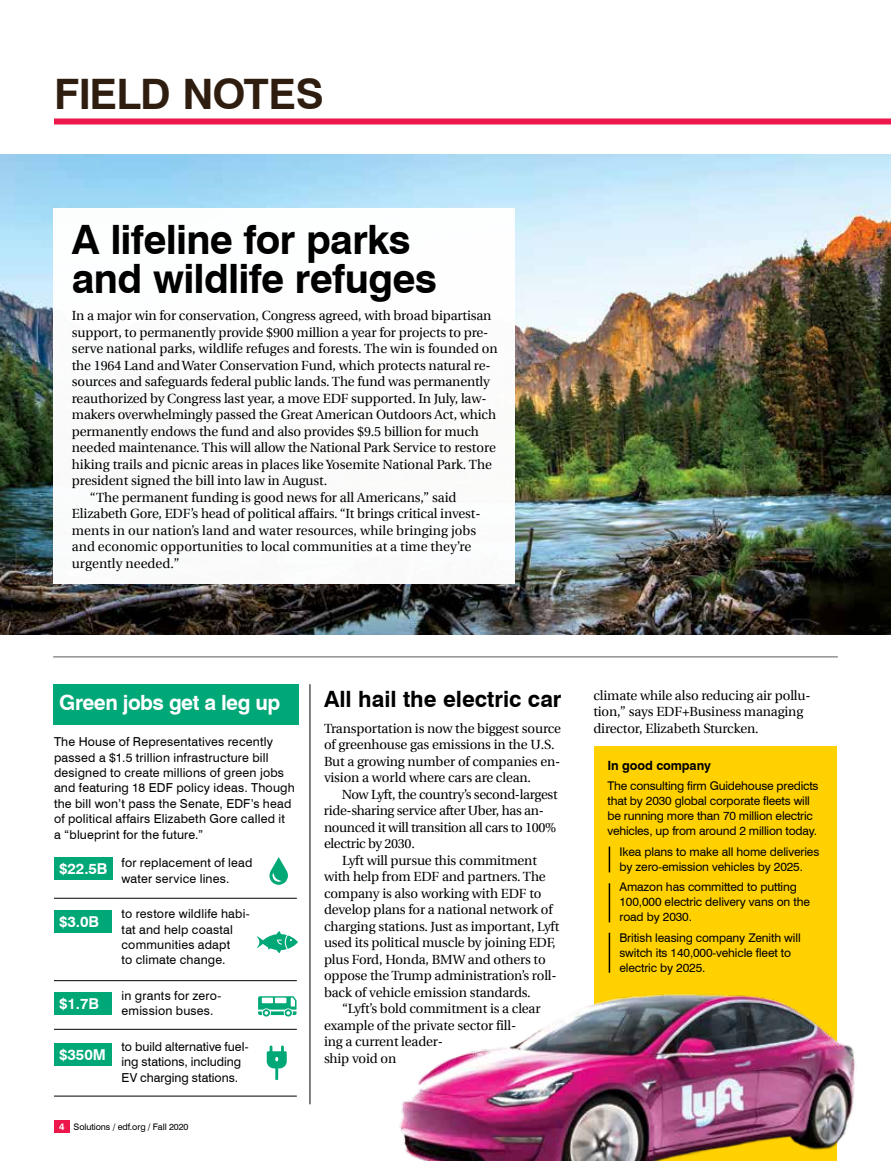
<style>
.page{position:relative;width:891px;height:1161px;background:#fff}
.page>*{position:absolute;margin:0;border:0;box-sizing:border-box;transform-origin:0 0}
.t1{font:700 42px "Swiss 721 BT";letter-spacing:-.015em;color:#2f1e10}
.t2{font:700 40.5px/39px "Swiss 721 BT";letter-spacing:-.015em;color:#000}
.t3{font:700 22.5px "Swiss 721 BT";color:#000}
.t4{font:700 21px "Swiss 721 BT";letter-spacing:-.025em;color:#fff}
.t5{font:700 15px "Swiss 721 BT";letter-spacing:-.01em;color:#fff}
.t6{font:13.35px/16.5px "Utopia";letter-spacing:-.01em;color:#000}
.t7{font:700 12.75px "Swiss 721 BT";letter-spacing:-.01em;color:#000}
.t8{font:12.3px/15.3px "Swiss 721 BT";letter-spacing:.015em;color:#000}
.t9{font:12px/15px "Swiss 721 BT";letter-spacing:-.01em;color:#000}
.t10{font:9px "Swiss 721 BT";letter-spacing:-.01em;color:#000}
.s1{font-weight:700;font-size:9.6px;color:#fff}
</style>
<div class="page">
<div style="left:54px;top:1120px;width:15px;height:13px;background:#ed174c"></div>
<img style="left:0;top:155px;width:891px;height:479px">
<div style="left:594px;top:747px;width:242px;height:414px;background:#ffd100"></div>
<svg style="left:609px;top:847px;width:1px;height:25px"></svg>
<hr style="left:609px;top:883px;width:1px;height:39px;background:#000">
<hr style="left:609px;top:933px;width:1px;height:40px;background:#000">
<hr style="left:53px;top:657px;width:785px;height:1px;background:#58595b">
<hr style="left:310px;top:684px;width:1px;height:420px;background:#000">
<img style="left:399px;top:992px;width:456px;height:169px">
<div style="left:53px;top:684px;width:245px;height:41px;background:#00a777"></div>
<svg style="left:257px;top:931px;width:41px;height:22px"></svg>
<svg style="left:258px;top:996px;width:39px;height:21px"></svg>
<svg style="left:269px;top:857px;width:19px;height:28px"></svg>
<svg style="left:267px;top:1046px;width:20px;height:34px"></svg>
<hr style="left:54px;top:898px;width:243px;height:1px;background:#000">
<hr style="left:54px;top:980px;width:243px;height:1px;background:#000">
<hr style="left:54px;top:1029px;width:243px;height:1px;background:#000">
<hr style="left:54px;top:1096px;width:243px;height:1px;background:#000">
<div style="left:54px;top:911px;width:57px;height:22px;background:#00a777"></div>
<div style="left:54px;top:992px;width:57px;height:22px;background:#00a777"></div>
<div style="left:54px;top:1044px;width:57px;height:22px;background:#00a777"></div>
<div style="left:54px;top:858px;width:59px;height:22px;background:#00a777"></div>
<div style="left:54px;top:208px;width:461px;height:375px;background:#fff"></div>
<div style="left:54px;top:118px;width:837px;height:6px;background:#ed174c"></div>
<h1 class="t1" style="left:54px;top:69px;width:271px">FIELD NOTES</h1>
<h2 class="t2" style="left:72px;top:220px;width:367px">A lifeline for parks and wildlife refuges</h2>
<p class="t6" style="left:72px;top:308px;width:421px">In a major win for conservation, Congress agreed, with broad bipartisan</p>
<p class="t6" style="left:72px;top:324px;width:418px">support, to permanently provide $900 million a year for projects to pre-</p>
<p class="t6" style="left:72px;top:341px;width:427px">serve national parks, wildlife refuges and forests. The win is founded on</p>
<p class="t6" style="left:72px;top:357px;width:420px">the 1964 Land and Water Conservation Fund, which protects natural re-</p>
<p class="t6" style="left:72px;top:374px;width:420px">sources and safeguards federal public lands. The fund was permanently</p>
<p class="t6" style="left:72px;top:390px;width:416px">reauthorized by Congress last year, a move EDF supported. In July, law-</p>
<p class="t6" style="left:72px;top:407px;width:426px">makers overwhelmingly passed the Great American Outdoors Act, which</p>
<p class="t6" style="left:72px;top:423px;width:409px">permanently endows the fund and also provides $9.5 billion for much</p>
<p class="t6" style="left:72px;top:440px;width:426px">needed maintenance. This will allow the National Park Service to restore</p>
<p class="t6" style="left:72px;top:456px;width:421px">hiking trails and picnic areas in places like Yosemite National Park. The</p>
<p class="t6" style="left:72px;top:473px;width:257px">president signed the bill into law in August.</p>
<p class="t6" style="left:90px;top:489px;width:368px">“The permanent funding is good news for all Americans,” said</p>
<p class="t6" style="left:72px;top:506px;width:410px">Elizabeth Gore, EDF’s head of political affairs. “It brings critical invest-</p>
<p class="t6" style="left:72px;top:522px;width:406px">ments in our nation’s land and water resources, while bringing jobs</p>
<p class="t6" style="left:72px;top:539px;width:401px">and economic opportunities to local communities at a time they’re</p>
<p class="t6" style="left:72px;top:555px;width:109px">urgently needed.”</p>
<h3 class="t4" style="left:59px;top:689px;width:223px">Green jobs get a leg up</h3>
<h3 class="t3" style="left:324px;top:685px;width:239px">All hail the electric car</h3>
<p class="t8" style="left:54px;top:734px;width:242px">The House of Representatives recently passed a $1.5 trillion infrastructure bill designed to create millions of green jobs and featuring 18 EDF policy ideas. Though the bill won’t pass the Senate, EDF’s head of political affairs Elizabeth Gore called it<br>a “blueprint for the future.”</p>
<p class="t5" style="left:59px;top:860px;width:50px">$22.5B</p>
<p class="t5" style="left:59px;top:913px;width:41px">$3.0B</p>
<p class="t5" style="left:59px;top:994px;width:41px">$1.7B</p>
<p class="t5" style="left:59px;top:1046px;width:48px">$350M</p>
<p class="t8" style="left:122px;top:855px;width:132px">for replacement of lead water service lines.</p>
<p class="t8" style="left:122px;top:906px;width:130px">to restore wildlife habi&shy;tat and help coastal communities adapt<br>to climate change.</p>
<p class="t8" style="left:122px;top:988px;width:101px">in grants for zero&shy;emission buses.</p>
<p class="t8" style="left:122px;top:1039px;width:128px">to build alternative fuel&shy;ing stations, including<br>EV charging stations.</p>
<p class="t10" style="left:59px;top:1121px;width:131px"><span class="s1">4</span> Solutions / edf.org / Fall 2020</p>
<p class="t6" style="left:324px;top:720px;width:239px">Transportation is now the biggest source of greenhouse gas emissions in the U.S.<br>But a growing number of companies en&shy;vision a world where cars are clean.</p>
<p class="t6" style="left:342px;top:786px;width:217px">Now Lyft, the country’s second-largest</p>
<p class="t6" style="left:324px;top:803px;width:222px">ride-sharing service after Uber, has an-</p>
<p class="t6" style="left:324px;top:819px;width:234px">nounced it will transition all cars to 100%</p>
<p class="t6" style="left:324px;top:836px;width:92px">electric by 2030.</p>
<p class="t6" style="left:342px;top:852px;width:196px">Lyft will pursue this commitment</p>
<p class="t6" style="left:324px;top:869px;width:223px">with help from EDF and partners. The</p>
<p class="t6" style="left:324px;top:885px;width:219px">company is also working with EDF to</p>
<p class="t6" style="left:324px;top:902px;width:230px">develop plans for a national network of</p>
<p class="t6" style="left:324px;top:918px;width:237px">charging stations. Just as important, Lyft</p>
<p class="t6" style="left:324px;top:935px;width:233px">used its political muscle by joining EDF,</p>
<p class="t6" style="left:324px;top:951px;width:223px">plus Ford, Honda, BMW and others to</p>
<p class="t6" style="left:324px;top:968px;width:234px">oppose the Trump administration’s roll-</p>
<p class="t6" style="left:324px;top:984px;width:208px">back of vehicle emission standards.</p>
<p class="t6" style="left:342px;top:1001px;width:200px">“Lyft’s bold commitment is a clear</p>
<p class="t6" style="left:324px;top:1017px;width:194px">example of the private sector fill-</p>
<p class="t6" style="left:324px;top:1034px;width:120px">ing a current leader-</p>
<p class="t6" style="left:324px;top:1050px;width:74px">ship void on</p>
<p class="t6" style="left:593px;top:687px;width:219px">climate while also reducing air pollu&shy;tion,” says EDF+Business managing director, Elizabeth Sturcken.</p>
<p class="t7" style="left:608px;top:758px;width:105px">In good company</p>
<p class="t9" style="left:608px;top:779px;width:212px">The consulting firm Guidehouse predicts that by 2030 global corporate fleets will be running more than 70 million electric vehicles, up from around 2 million today.</p>
<p class="t9" style="left:620px;top:844px;width:201px">Ikea plans to make all home deliveries by zero-emission vehicles by 2025.</p>
<p class="t9" style="left:620px;top:879px;width:192px">Amazon has committed to putting<br>100,000 electric delivery vans on the road by 2030.</p>
<p class="t9" style="left:620px;top:930px;width:183px">British leasing company Zenith will switch its 140,000-vehicle fleet to electric by 2025.</p>
</div>
